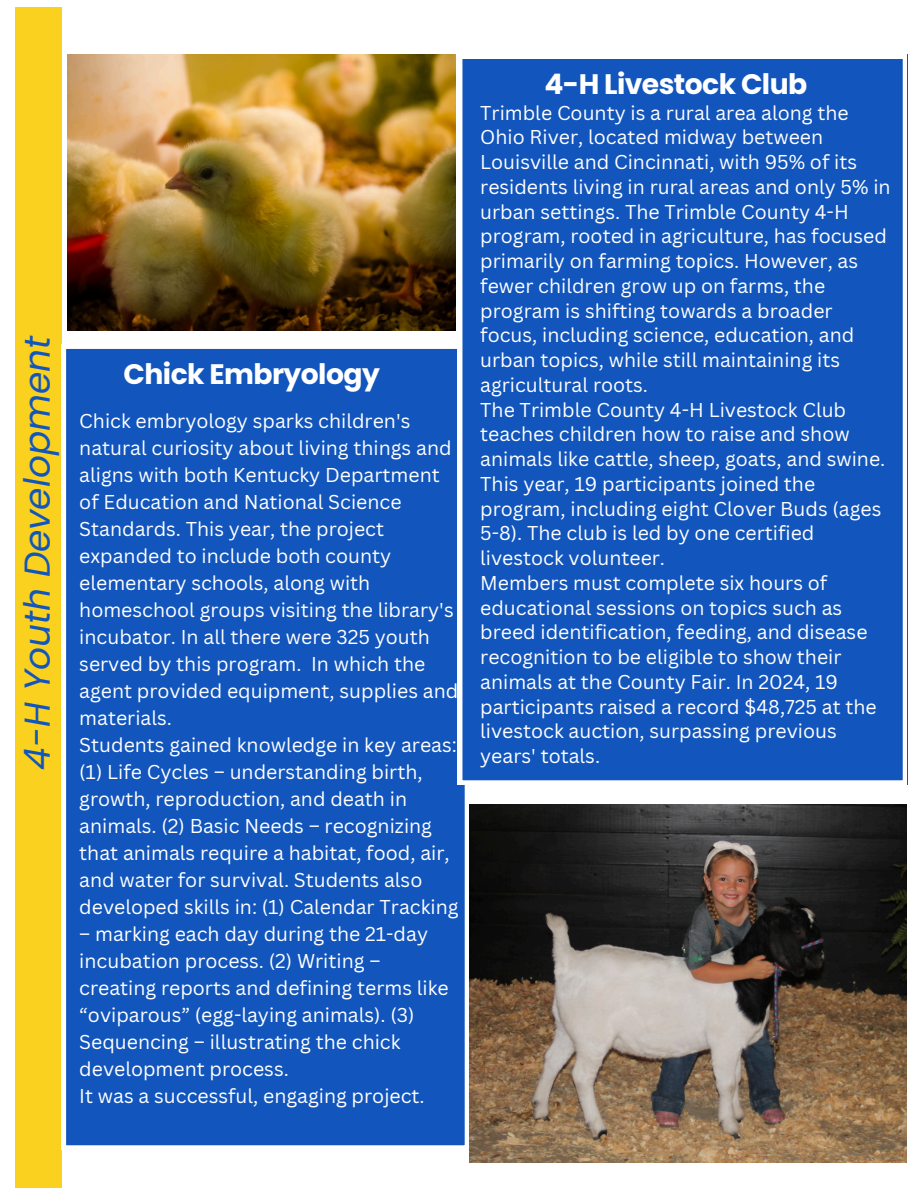
<style>
.page{position:relative;width:918px;height:1188px;background:#fff}
.page>*{position:absolute;margin:0;border:0;box-sizing:border-box;transform-origin:0 0}
.t1{font:italic 36px "Poppins";color:#1256bd}
.t2{font:700 28.2px "Poppins";letter-spacing:-.02em;color:#fff}
.t3{font:19.5px/24.8px "Canva Sans";color:#fff}
</style>
<div class="page">
<div style="left:16px;top:7px;width:46px;height:1181px;background:#fad11f"></div>
<img style="left:67px;top:54px;width:389px;height:277px">
<div style="left:66px;top:348px;width:399px;height:798px;background:#1256bd"></div>
<img style="left:469px;top:805px;width:438px;height:357px">
<div style="left:458px;top:59px;width:445px;height:726px;background:#1256bd"></div>
<p class="t1" style="left:12px;top:770px;width:436px;rotate:-90deg">4-H Youth Development</p>
<h2 class="t2" style="left:124px;top:355px;width:258px">Chick Embryology</h2>
<p class="t3" style="left:79px;top:407px;width:381px;line-height:27px">Chick embryology sparks children's natural curiosity about living things and aligns with both Kentucky Department of Education and National Science Standards. This year, the project expanded to include both county elementary schools, along with homeschool groups visiting the library's incubator. In all there were 325 youth served by this program. In which the agent provided equipment, supplies and materials.</p>
<p class="t3" style="left:79px;top:731px;width:381px;line-height:27px">Students gained knowledge in key areas: (1) Life Cycles – understanding birth, growth, reproduction, and death in animals. (2) Basic Needs – recognizing that animals require a habitat, food, air, and water for survival. Students also developed skills in: (1) Calendar Tracking</p>
<p class="t3" style="left:79px;top:920px;width:371px;line-height:27px">– marking each day during the 21-day incubation process. (2) Writing – creating reports and defining terms like “oviparous” (egg-laying animals). (3)<br>Sequencing – illustrating the chick development process.</p>
<p class="t3" style="left:79px;top:1084px;width:347px">It was a successful, engaging project.</p>
<p class="t2" style="left:544px;top:64px;width:264px">4-H Livestock Club</p>
<p class="t3" style="left:480px;top:100px;width:412px">Trimble County is a rural area along the Ohio River, located midway between Louisville and Cincinnati, with 95% of its residents living in rural areas and only 5% in urban settings. The Trimble County 4-H program, rooted in agriculture, has focused primarily on farming topics. However, as fewer children grow up on farms, the program is shifting towards a broader focus, including science, education, and urban topics, while still maintaining its agricultural roots.</p>
<p class="t3" style="left:480px;top:397px;width:407px">The Trimble County 4-H Livestock Club teaches children how to raise and show animals like cattle, sheep, goats, and swine.<br>This year, 19 participants joined the program, including eight Clover Buds (ages 5-8). The club is led by one certified livestock volunteer.</p>
<h2 class="t3" style="left:480px;top:570px;width:398px">Members must complete six hours of educational sessions on topics such as breed identification, feeding, and disease recognition to be eligible to show their animals at the County Fair. In 2024, 19 participants raised a record $48,725 at the livestock auction, surpassing previous years' totals.</h2>
</div>
